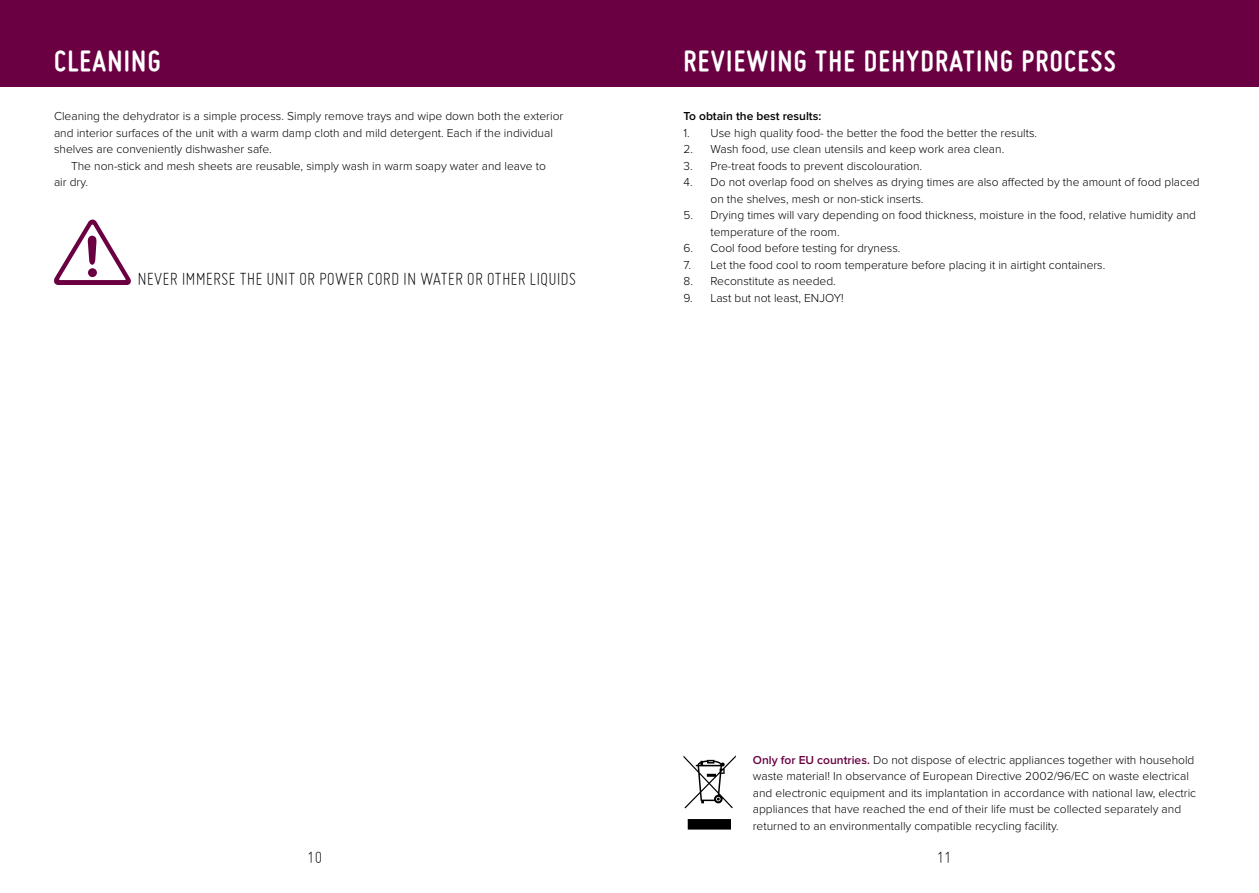
<style>
.page{position:relative;width:1259px;height:893px;background:#fff}
.page>*{position:absolute;margin:0;border:0;box-sizing:border-box;transform-origin:0 0}
.t1{font:700 31.5px "Miso";letter-spacing:.04em;color:#fff}
.t2{font:300 19.5px "Miso";color:#000}
.t3{font:300 18px "Miso";color:#000}
.t4{font:300 12px/16.5px "Proxima Nova";color:#000}
.t5{font:600 12px "Proxima Nova";color:#000}
.s1{font-weight:600;color:#6a0042}
</style>
<div class="page">
<div style="left:0;top:0;width:1259px;height:87px;background:#6a0042"></div>
<svg style="left:54px;top:220px;width:77px;height:65px"></svg>
<div style="left:88px;top:268px;width:9px;height:9px;background:#6a0042;border-radius:50%"></div>
<svg style="left:683px;top:755px;width:53px;height:75px"></svg>
<h1 class="t1" style="left:54px;top:43px;width:108px">CLEANING</h1>
<p class="t4" style="left:54px;top:108px;width:511px">Cleaning the dehydrator is a simple process. Simply remove trays and wipe down both the exterior and interior surfaces of the unit with a warm damp cloth and mild detergent. Each if the individual shelves are conveniently dishwasher safe.</p>
<p class="t4" style="left:54px;top:157px;width:493px;text-indent:17px">The non-stick and mesh sheets are reusable, simply wash in warm soapy water and leave to air dry.</p>
<h2 class="t2" style="left:137px;top:268px;width:440px">NEVER IMMERSE THE UNIT OR POWER CORD IN WATER OR OTHER LIQUIDS</h2>
<h1 class="t1" style="left:683px;top:43px;width:434px">REVIEWING THE DEHYDRATING PROCESS</h1>
<p class="t5" style="left:683px;top:109px;width:139px">To obtain the best results:</p>
<p class="t4" style="left:683px;top:124px;width:355px">1. Use high quality food- the better the food the better the results.</p>
<p class="t4" style="left:683px;top:141px;width:322px">2. Wash food, use clean utensils and keep work area clean.</p>
<p class="t4" style="left:683px;top:157px;width:240px">3. Pre-treat foods to prevent discolouration.</p>
<p class="t4" style="left:710px;top:174px;width:491px;text-indent:-27px">4. Do not overlap food on shelves as drying times are also affected by the amount of food placed on the shelves, mesh or non-stick inserts.</p>
<p class="t4" style="left:710px;top:207px;width:487px;text-indent:-27px">5. Drying times will vary depending on food thickness, moisture in the food, relative humidity and temperature of the room.</p>
<p class="t4" style="left:683px;top:240px;width:218px">6. Cool food before testing for dryness.</p>
<p class="t4" style="left:683px;top:256px;width:423px">7. Let the food cool to room temperature before placing it in airtight containers.</p>
<p class="t4" style="left:683px;top:273px;width:154px">8. Reconstitute as needed.</p>
<p class="t4" style="left:683px;top:289px;width:162px">9. Last but not least, ENJOY!</p>
<p class="t4" style="left:753px;top:751px;width:445px"><span class="s1">Only for EU countries.</span> Do not dispose of electric appliances together with household waste material! In observance of European Directive 2002/96/EC on waste electrical and electronic equipment and its implantation in accordance with national law, electric appliances that have reached the end of their life must be collected separately and returned to an environmentally compatible recycling facility.</p>
<h3 class="t3" style="left:307px;top:847px;width:16px">10</h3>
<h3 class="t3" style="left:936px;top:847px;width:16px">11</h3>
</div>
